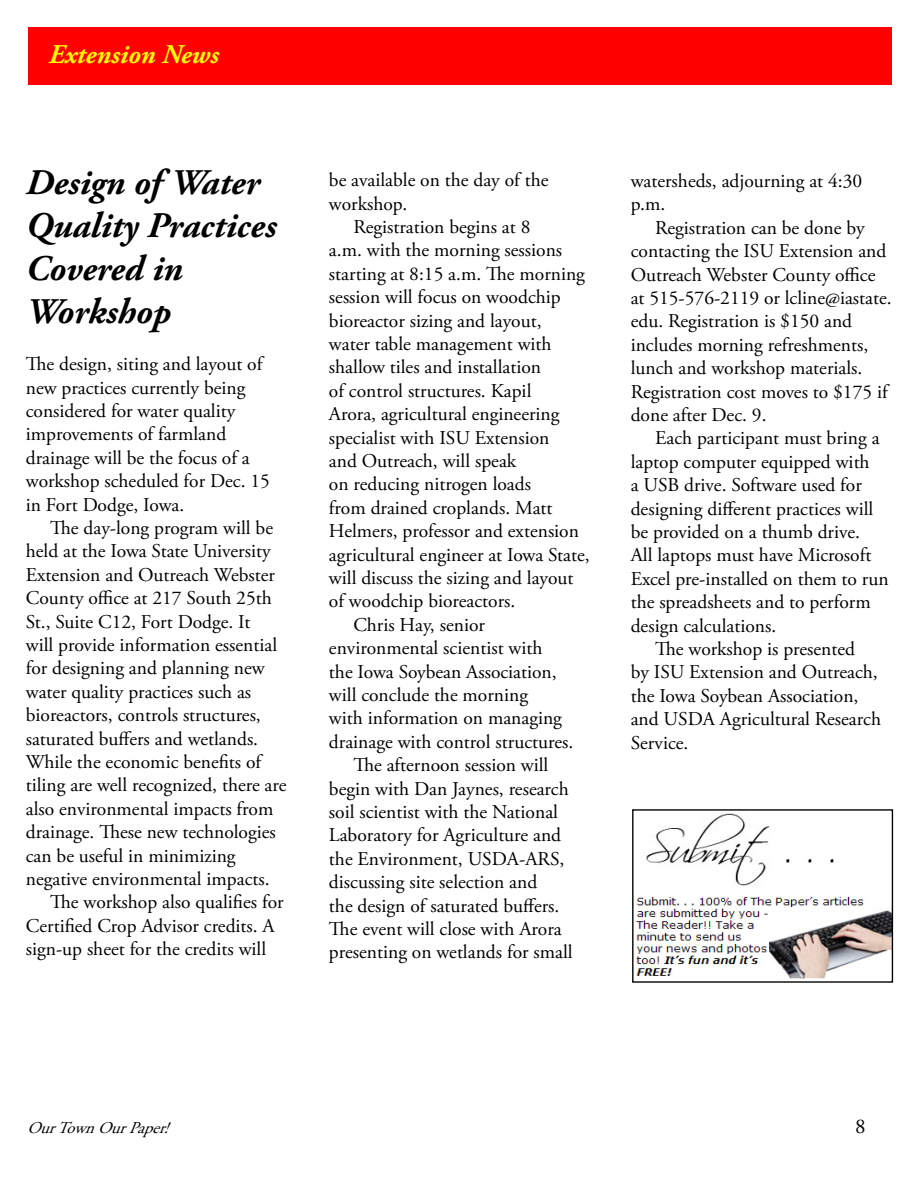
<style>
.page{position:relative;width:918px;height:1188px;background:#fff}
.page>*{position:absolute;margin:0;border:0;box-sizing:border-box;transform-origin:0 0}
.t1{font:italic 700 36px/43.2px "Adobe Garamond Pro";color:#000}
.t2{font:italic 700 27px "Adobe Garamond Pro";color:#ff0}
.t3{font:21px "Adobe Garamond Pro";color:#000}
.t4{font:19.5px/23.4px "Adobe Garamond Pro";color:#000}
.t5{font:italic 16.5px "Adobe Garamond Pro";color:#000}
</style>
<div class="page">
<div style="left:28px;top:27px;width:864px;height:58px;background:#f00"></div>
<img style="left:635px;top:813px;width:256px;height:166px">
<div style="left:632px;top:809px;width:261px;height:174px;border:1px solid #000"></div>
<h2 class="t2" style="left:49px;top:39px;width:172px">Extension News</h2>
<h1 class="t1" style="left:26px;top:162px;width:252px">Design of Water<br>Quality Practices<br>Covered in<br>Workshop</h1>
<p class="t4" style="left:26px;top:353px;width:246px">The design, siting and layout of new practices currently being considered for water quality improvements of farmland drainage will be the focus of a workshop scheduled for Dec. 15 in Fort Dodge, Iowa.</p>
<p class="t4" style="left:50px;top:517px;width:224px">The day-long program will be</p>
<p class="t4" style="left:26px;top:540px;width:246px">held at the Iowa State University</p>
<p class="t4" style="left:26px;top:564px;width:251px">Extension and Outreach Webster</p>
<p class="t4" style="left:26px;top:587px;width:248px">County office at 217 South 25th</p>
<p class="t4" style="left:26px;top:610px;width:226px">St., Suite C12, Fort Dodge. It</p>
<p class="t4" style="left:26px;top:634px;width:253px">will provide information essential</p>
<p class="t4" style="left:26px;top:657px;width:240px">for designing and planning new</p>
<p class="t4" style="left:26px;top:681px;width:227px">water quality practices such as</p>
<p class="t4" style="left:26px;top:704px;width:237px">bioreactors, controls structures,</p>
<p class="t4" style="left:26px;top:727px;width:234px">saturated buffers and wetlands.</p>
<p class="t4" style="left:26px;top:751px;width:237px">While the economic benefits of</p>
<p class="t4" style="left:26px;top:774px;width:262px">tiling are well recognized, there are</p>
<p class="t4" style="left:26px;top:798px;width:249px">also environmental impacts from</p>
<p class="t4" style="left:26px;top:821px;width:252px">drainage. These new technologies</p>
<p class="t4" style="left:26px;top:844px;width:211px">can be useful in minimizing</p>
<p class="t4" style="left:26px;top:868px;width:245px">negative environmental impacts.</p>
<p class="t4" style="left:50px;top:891px;width:235px">The workshop also qualifies for</p>
<p class="t4" style="left:26px;top:915px;width:250px">Certified Crop Advisor credits. A</p>
<p class="t4" style="left:26px;top:938px;width:242px">sign-up sheet for the credits will</p>
<p class="t4" style="left:329px;top:169px;width:221px">be available on the day of the workshop.</p>
<p class="t4" style="left:353px;top:216px;width:179px">Registration begins at 8</p>
<p class="t4" style="left:329px;top:239px;width:235px">a.m. with the morning sessions</p>
<p class="t4" style="left:329px;top:263px;width:258px">starting at 8:15 a.m. The morning</p>
<p class="t4" style="left:329px;top:286px;width:233px">session will focus on woodchip</p>
<p class="t4" style="left:329px;top:309px;width:214px">bioreactor sizing and layout,</p>
<p class="t4" style="left:329px;top:333px;width:224px">water table management with</p>
<p class="t4" style="left:329px;top:356px;width:214px">shallow tiles and installation</p>
<p class="t4" style="left:329px;top:380px;width:204px">of control structures. Kapil</p>
<p class="t4" style="left:329px;top:403px;width:232px">Arora, agricultural engineering</p>
<p class="t4" style="left:329px;top:426px;width:222px">specialist with ISU Extension</p>
<p class="t4" style="left:329px;top:450px;width:189px">and Outreach, will speak</p>
<p class="t4" style="left:329px;top:473px;width:204px">on reducing nitrogen loads</p>
<p class="t4" style="left:329px;top:497px;width:225px">from drained croplands. Matt</p>
<p class="t4" style="left:329px;top:520px;width:252px">Helmers, professor and extension</p>
<p class="t4" style="left:329px;top:543px;width:262px">agricultural engineer at Iowa State,</p>
<p class="t4" style="left:329px;top:567px;width:246px">will discuss the sizing and layout</p>
<p class="t4" style="left:329px;top:590px;width:188px">of woodchip bioreactors.</p>
<p class="t4" style="left:353px;top:614px;width:133px">Chris Hay, senior</p>
<p class="t4" style="left:329px;top:637px;width:215px">environmental scientist with</p>
<p class="t4" style="left:329px;top:660px;width:229px">the Iowa Soybean Association,</p>
<p class="t4" style="left:329px;top:684px;width:201px">will conclude the morning</p>
<p class="t4" style="left:329px;top:707px;width:235px">with information on managing</p>
<p class="t4" style="left:329px;top:731px;width:246px">drainage with control structures.</p>
<p class="t4" style="left:353px;top:754px;width:197px">The afternoon session will</p>
<p class="t4" style="left:329px;top:777px;width:241px">begin with Dan Jaynes, research</p>
<p class="t4" style="left:329px;top:801px;width:231px">soil scientist with the National</p>
<p class="t4" style="left:329px;top:824px;width:234px">Laboratory for Agriculture and</p>
<p class="t4" style="left:329px;top:848px;width:237px">the Environment, USDA-ARS,</p>
<p class="t4" style="left:329px;top:871px;width:210px">discussing site selection and</p>
<p class="t4" style="left:329px;top:894px;width:232px">the design of saturated buffers.</p>
<p class="t4" style="left:329px;top:918px;width:234px">The event will close with Arora</p>
<p class="t4" style="left:329px;top:941px;width:245px">presenting on wetlands for small</p>
<p class="t4" style="left:631px;top:170px;width:233px">watersheds, adjourning at 4:30 p.m.</p>
<p class="t4" style="left:631px;top:217px;width:263px;text-indent:24px">Registration can be done by contacting the ISU Extension and<br>Outreach Webster County office at 515-576-2119 or lcline@iastate. edu. Registration is $150 and includes morning refreshments, lunch and workshop materials.<br>Registration cost moves to $175 if done after Dec. 9.</p>
<p class="t4" style="left:655px;top:427px;width:226px">Each participant must bring a</p>
<p class="t4" style="left:631px;top:451px;width:240px">laptop computer equipped with</p>
<p class="t4" style="left:631px;top:474px;width:233px">a USB drive. Software used for</p>
<p class="t4" style="left:631px;top:497px;width:244px">designing different practices will</p>
<p class="t4" style="left:631px;top:521px;width:231px">be provided on a thumb drive.</p>
<p class="t4" style="left:631px;top:544px;width:242px">All laptops must have Microsoft</p>
<p class="t4" style="left:631px;top:568px;width:260px">Excel pre-installed on them to run</p>
<p class="t4" style="left:631px;top:591px;width:242px">the spreadsheets and to perform</p>
<p class="t4" style="left:631px;top:614px;width:147px">design calculations.</p>
<p class="t4" style="left:655px;top:638px;width:202px">The workshop is presented</p>
<p class="t4" style="left:631px;top:661px;width:249px">by ISU Extension and Outreach,</p>
<p class="t4" style="left:631px;top:685px;width:229px">the Iowa Soybean Association,</p>
<p class="t4" style="left:631px;top:708px;width:252px">and USDA Agricultural Research</p>
<p class="t4" style="left:631px;top:731px;width:59px">Service.</p>
<p class="t5" style="left:27px;top:1118px;width:151px">OurTownOurPaper!</p>
<p class="t3" style="left:855px;top:1114px;width:12px">8</p>
</div>
